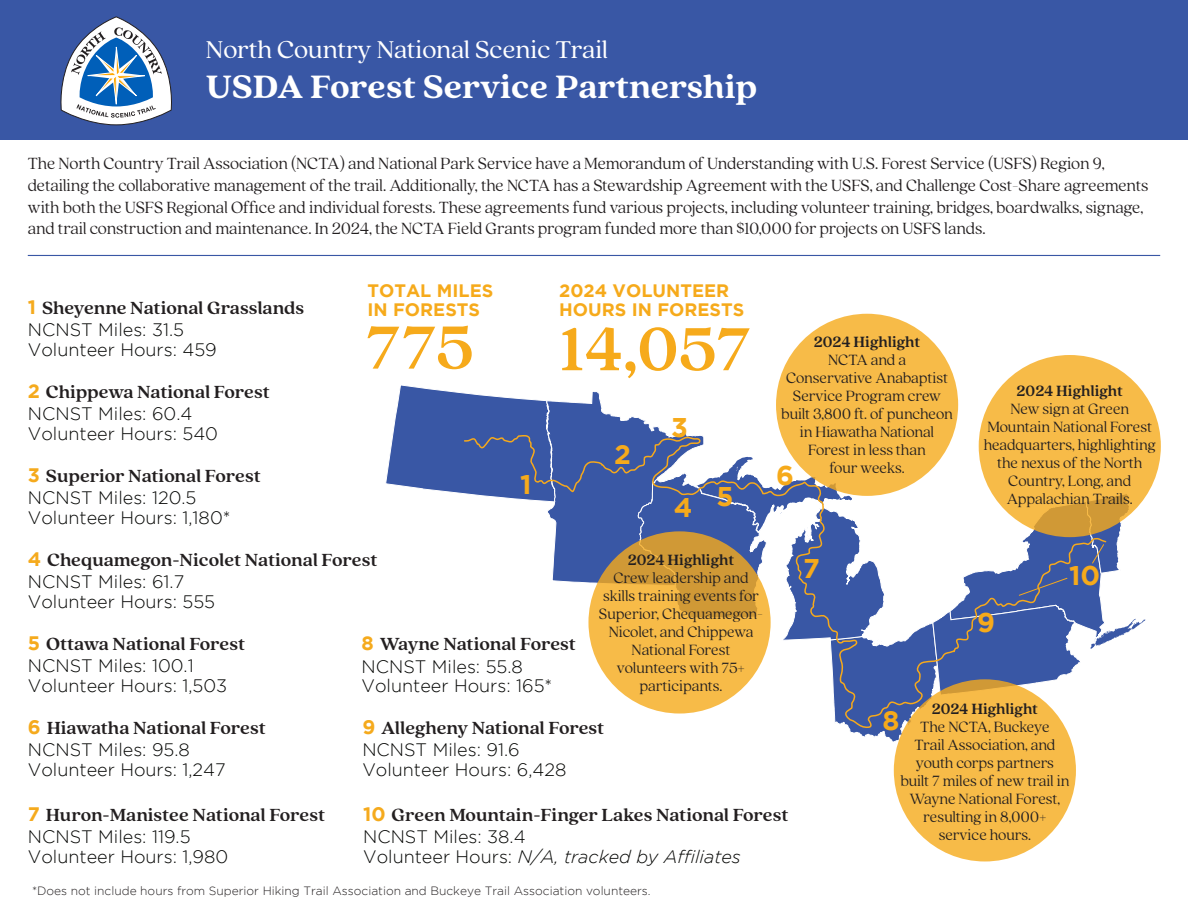
<style>
.page{position:relative;width:1188px;height:918px;background:#fff}
.page>*{position:absolute;margin:0;border:0;box-sizing:border-box;transform-origin:0 0}
.t1{font:700 67.5px "Quincy CF";color:#f6aa1b}
.t2{font:800 36px "Quincy CF";color:#fff}
.t3{font:27px "Quincy CF";letter-spacing:-.005em;color:#fff}
.t4{font:700 27px "Gotham";color:#f6aa1b}
.t5{font:700 19.5px "Quincy CF";letter-spacing:-.005em;color:#231f20}
.t6{font:300 18px/21.6px "Quincy CF";color:#231f20}
.t7{font:300 18px/19.5px "Gotham";color:#040503}
.t8{font:700 18px/19.5px "Gotham";color:#f6aa1b}
.t9{font:300 16.5px/18px "Quincy CF";letter-spacing:-.005em;color:#231f20;text-align:center}
.t10{font:700 16.5px "Quincy CF";color:#231f20}
.t11{font:300 12px "Gotham";color:#231f20}
.s1{font-family:"Gotham";color:#f5aa1d}
.s2{font-style:italic}
</style>
<div class="page">
<div style="left:0;top:0;width:1188px;height:140px;background:#3957a5"></div>
<svg style="left:60px;top:17px;width:112px;height:108px"></svg>
<svg style="left:385px;top:357px;width:760px;height:387px"></svg>
<hr style="left:28px;top:255px;width:1132px;height:1px;background:#3957a5">
<svg style="left:588px;top:531px;width:183px;height:183px;background:#e9af43"></svg>
<div style="left:776px;top:314px;width:182px;height:182px;background:#f7bb48;border-radius:50%"></div>
<svg style="left:979px;top:355px;width:182px;height:182px;background:#f3b746"></svg>
<div style="left:894px;top:679px;width:182px;height:182px;background:#f7bb48;border-radius:50%"></div>
<h3 class="t3" style="left:206px;top:34px;width:404px">North Country National Scenic Trail</h3>
<h2 class="t2" style="left:206px;top:66px;width:553px">USDA Forest Service Partnership</h2>
<p class="t6" style="left:28px;top:153px;width:1122px">The North Country Trail Association (NCTA) and National Park Service have a Memorandum of Understanding with U.S. Forest Service (USFS) Region 9, detailing the collaborative management of the trail. Additionally, the NCTA has a Stewardship Agreement with the USFS, and Challenge Cost-Share agreements with both the USFS Regional Office and individual forests. These agreements fund various projects, including volunteer training, bridges, boardwalks, signage, and trail construction and maintenance. In 2024, the NCTA Field Grants program funded more than $10,000 for projects on USFS lands.</p>
<p class="t8" style="left:559px;top:280px;width:171px">2024 VOLUNTEER</p>
<p class="t8" style="left:367px;top:280px;width:127px">TOTAL MILES<br>IN FORESTS</p>
<p class="t5" style="left:28px;top:296px;width:278px"><span class="s1">1</span> Sheyenne National Grasslands</p>
<p class="t8" style="left:559px;top:299px;width:187px">HOURS IN FORESTS</p>
<p class="t7" style="left:28px;top:320px;width:190px">NCNST Miles: 31.5<br>Volunteer Hours: 459</p>
<p class="t5" style="left:28px;top:380px;width:243px"><span class="s1">2</span> Chippewa National Forest</p>
<p class="t7" style="left:28px;top:404px;width:192px">NCNST Miles: 60.4<br>Volunteer Hours: 540</p>
<p class="t5" style="left:28px;top:464px;width:234px"><span class="s1">3</span> Superior National Forest</p>
<p class="t7" style="left:28px;top:488px;width:204px">NCNST Miles: 120.5<br>Volunteer Hours: 1,180*</p>
<p class="t5" style="left:28px;top:548px;width:351px"><span class="s1">4</span> Chequamegon-Nicolet National Forest</p>
<p class="t7" style="left:28px;top:572px;width:189px">NCNST Miles: 61.7<br>Volunteer Hours: 555</p>
<p class="t5" style="left:28px;top:632px;width:219px"><span class="s1">5</span> Ottawa National Forest</p>
<p class="t7" style="left:28px;top:656px;width:201px">NCNST Miles: 100.1<br>Volunteer Hours: 1,503</p>
<p class="t5" style="left:28px;top:716px;width:239px"><span class="s1">6</span> Hiawatha National Forest</p>
<p class="t7" style="left:28px;top:740px;width:199px">NCNST Miles: 95.8<br>Volunteer Hours: 1,247</p>
<p class="t5" style="left:28px;top:803px;width:299px"><span class="s1">7</span> Huron-Manistee National Forest</p>
<p class="t7" style="left:28px;top:827px;width:202px">NCNST Miles: 119.5<br>Volunteer Hours: 1,980</p>
<h1 class="t1" style="left:365px;top:307px;width:110px">775</h1>
<h1 class="t1" style="left:560px;top:309px;width:193px">14,057</h1>
<p class="t10" style="left:814px;top:332px;width:108px">2024 Highlight</p>
<p class="t9" style="left:781px;top:351px;width:173px">NCTA and a<br>Conservative Anabaptist<br>Service Program crew built 3,800 ft. of puncheon in Hiawatha National<br>Forest in less than<br>four weeks.</p>
<p class="t10" style="left:1017px;top:381px;width:108px">2024 Highlight</p>
<p class="t9" style="left:984px;top:400px;width:174px">New sign at Green<br>Mountain National Forest headquarters, highlighting the nexus of the North<br>Country, Long, and<br>Appalachian Trails.</p>
<h3 class="t4" style="left:671px;top:411px;width:18px">3</h3>
<h3 class="t4" style="left:614px;top:439px;width:18px">2</h3>
<h3 class="t4" style="left:776px;top:460px;width:19px">6</h3>
<h3 class="t4" style="left:520px;top:469px;width:13px">1</h3>
<h3 class="t4" style="left:674px;top:486px;width:61px">4 5</h3>
<p class="t10" style="left:628px;top:550px;width:108px">2024 Highlight</p>
<p class="t9" style="left:599px;top:569px;width:166px">Crew leadership and skills training events for<br>Superior, Chequamegon-<br>Nicolet, and Chippewa<br>National Forest volunteers with 75+ participants.</p>
<h3 class="t4" style="left:803px;top:553px;width:18px">7</h3>
<h3 class="t4" style="left:1069px;top:560px;width:33px">10</h3>
<h3 class="t4" style="left:977px;top:607px;width:19px">9</h3>
<p class="t5" style="left:362px;top:632px;width:216px"><span class="s1">8</span> Wayne National Forest</p>
<p class="t7" style="left:362px;top:656px;width:192px">NCNST Miles: 55.8<br>Volunteer Hours: 165*</p>
<p class="t5" style="left:362px;top:716px;width:244px"><span class="s1">9</span> Allegheny National Forest</p>
<p class="t7" style="left:362px;top:740px;width:206px">NCNST Miles: 91.6<br>Volunteer Hours: 6,428</p>
<p class="t5" style="left:363px;top:803px;width:427px"><span class="s1">10</span> Green Mountain-Finger Lakes National Forest</p>
<p class="t7" style="left:363px;top:827px;width:379px">NCNST Miles: 38.4<br>Volunteer Hours: <span class="s2">N/A, tracked by Affiliates</span></p>
<p class="t10" style="left:932px;top:699px;width:108px">2024 Highlight</p>
<p class="t9" style="left:900px;top:718px;width:171px">The NCTA, Buckeye<br>Trail Association, and youth corps partners built 7 miles of new trail in<br>Wayne National Forest, resulting in 8,000+ service hours.</p>
<h3 class="t4" style="left:883px;top:705px;width:19px">8</h3>
<p class="t11" style="left:32px;top:884px;width:620px">*Does not include hours from Superior Hiking Trail Association and Buckeye Trail Association volunteers.</p>
</div>
